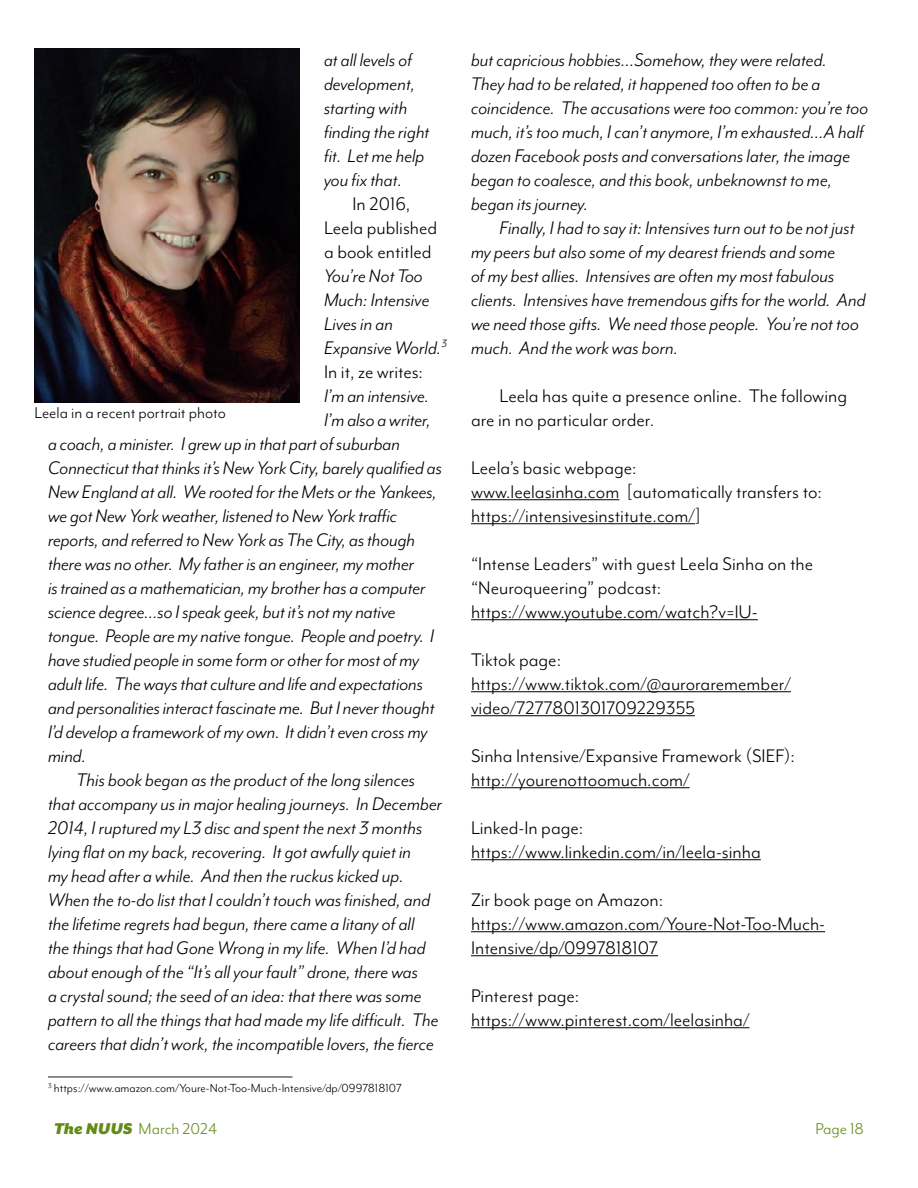
<style>
.page{position:relative;width:918px;height:1188px;background:#fff}
.page>*{position:absolute;margin:0;border:0;box-sizing:border-box;transform-origin:0 0}
.t1{font:italic 21px/24px "Mr Eaves Mod OT";color:#000}
.t2{font:21px/24px "Mr Eaves Mod OT";color:#000}
.t3{font:18px "Mr Eaves Mod OT";color:#000}
.t4{font:18px "Mr Eaves Mod OT";color:#638b18}
.t5{font:13.5px "Mr Eaves Mod OT";color:#000}
.s1{font-style:normal}
.s2{font-family:"Mr Eaves XL San OT";font-weight:900;font-style:italic}
</style>
<div class="page">
<hr style="left:471px;top:499px;width:148px;height:1px;background:#000">
<hr style="left:471px;top:523px;width:224px;height:1px;background:#000">
<hr style="left:471px;top:619px;width:287px;height:1px;background:#000">
<hr style="left:471px;top:691px;width:320px;height:1px;background:#000">
<hr style="left:471px;top:715px;width:224px;height:1px;background:#000">
<hr style="left:471px;top:787px;width:219px;height:1px;background:#000">
<hr style="left:471px;top:859px;width:290px;height:1px;background:#000">
<hr style="left:471px;top:931px;width:354px;height:1px;background:#000">
<hr style="left:471px;top:955px;width:187px;height:1px;background:#000">
<hr style="left:471px;top:1027px;width:278px;height:1px;background:#000">
<img style="left:34px;top:48px;width:266px;height:355px">
<hr style="left:48px;top:1076px;width:244px;height:2px;background:#000">
<p class="t1" style="left:324px;top:47px;width:107px">at all levels of development, starting with finding the right fit. Let me help you fix that.</p>
<p class="t2" style="left:324px;top:191px;width:115px;text-align:center">In 2016,<br>Leela published a book entitled</p>
<p class="t1" style="left:324px;top:263px;width:125px">You’re Not Too<br>Much: Intensive<br>Lives in an<br>Expansive World.<sup>3<br></sup><span class="s1">In it, ze writes:</span></p>
<p class="t1" style="left:324px;top:383px;width:107px">I’m an intensive.</p>
<p class="t1" style="left:324px;top:407px;width:109px">I’m also a writer,</p>
<p class="t1" style="left:48px;top:431px;width:353px">a coach, a minister. I grew up in that part of suburban</p>
<p class="t1" style="left:48px;top:455px;width:396px">Connecticut that thinks it’s New York City, barely qualified as</p>
<p class="t1" style="left:48px;top:479px;width:390px">New England at all. We rooted for the Mets or the Yankees,</p>
<p class="t1" style="left:48px;top:503px;width:351px">we got New York weather, listened to New York traffic</p>
<p class="t1" style="left:48px;top:527px;width:369px">reports, and referred to New York as The City, as though</p>
<p class="t1" style="left:48px;top:551px;width:368px">there was no other. My father is an engineer, my mother</p>
<p class="t1" style="left:48px;top:575px;width:379px">is trained as a mathematician, my brother has a computer</p>
<p class="t1" style="left:48px;top:599px;width:349px">science degree…so I speak geek, but it’s not my native</p>
<p class="t1" style="left:48px;top:623px;width:388px">tongue. People are my native tongue. People and poetry. I</p>
<p class="t1" style="left:48px;top:647px;width:373px">have studied people in some form or other for most of my</p>
<p class="t1" style="left:48px;top:671px;width:377px">adult life. The ways that culture and life and expectations</p>
<p class="t1" style="left:48px;top:695px;width:388px">and personalities interact fascinate me. But I never thought</p>
<p class="t1" style="left:48px;top:719px;width:381px">I’d develop a framework of my own. It didn’t even cross my</p>
<p class="t1" style="left:48px;top:743px;width:40px">mind.</p>
<p class="t1" style="left:76px;top:767px;width:340px">This book began as the product of the long silences</p>
<p class="t1" style="left:48px;top:791px;width:396px">that accompany us in major healing journeys. In December</p>
<p class="t1" style="left:48px;top:815px;width:376px">2014, I ruptured my L3 disc and spent the next 3 months</p>
<p class="t1" style="left:48px;top:839px;width:365px">lying flat on my back, recovering. It got awfully quiet in</p>
<p class="t1" style="left:48px;top:863px;width:357px">my head after a while. And then the ruckus kicked up.</p>
<p class="t1" style="left:48px;top:887px;width:384px">When the to-do list that I couldn’t touch was finished, and</p>
<p class="t1" style="left:48px;top:911px;width:368px">the lifetime regrets had begun, there came a litany of all</p>
<p class="t1" style="left:48px;top:935px;width:379px">the things that had Gone Wrong in my life. When I’d had</p>
<p class="t1" style="left:48px;top:959px;width:372px">about enough of the “It’s all your fault” drone, there was</p>
<p class="t1" style="left:48px;top:983px;width:375px">a crystal sound; the seed of an idea: that there was some</p>
<p class="t1" style="left:48px;top:1007px;width:392px">pattern to all the things that had made my life difficult. The</p>
<p class="t1" style="left:48px;top:1031px;width:387px">careers that didn’t work, the incompatible lovers, the fierce</p>
<p class="t3" style="left:34px;top:403px;width:193px">Leela in a recent portrait photo</p>
<p class="t5" style="left:48px;top:1081px;width:355px"><sup>3</sup> https://www.amazon.com/Youre-Not-Too-Much-Intensive/dp/0997818107</p>
<p class="t1" style="left:471px;top:47px;width:399px">but capricious hobbies…Somehow, they were related.<br>They had to be related, it happened too often to be a coincidence. The accusations were too common: you’re too much, it’s too much, I can’t anymore, I’m exhausted…A half dozen Facebook posts and conversations later, the image began to coalesce, and this book, unbeknownst to me, began its journey.</p>
<p class="t1" style="left:471px;top:215px;width:396px;text-indent:28px">Finally, I had to say it: Intensives turn out to be not just my peers but also some of my dearest friends and some<br>of my best allies. Intensives are often my most fabulous clients. Intensives have tremendous gifts for the world. And we need those gifts. We need those people. You’re not too much. And the work was born.</p>
<p class="t2" style="left:471px;top:383px;width:378px;text-indent:28px">Leela has quite a presence online. The following are in no particular order.</p>
<p class="t2" style="left:471px;top:455px;width:353px">Leela’s basic webpage:<br>www.leelasinha.com [automatically transfers to: https://intensivesinstitute.com/]</p>
<p class="t2" style="left:471px;top:551px;width:344px">“Intense Leaders” with guest Leela Sinha on the “Neuroqueering” podcast: https://www.youtube.com/watch?v=lU-</p>
<p class="t2" style="left:471px;top:647px;width:321px">Tiktok page: https://www.tiktok.com/@auroraremember/ video/7277801301709229355</p>
<p class="t2" style="left:471px;top:743px;width:326px">Sinha Intensive/Expansive Framework (SIEF): http://yourenottoomuch.com/</p>
<p class="t2" style="left:471px;top:815px;width:291px">Linked-In page: https://www.linkedin.com/in/leela-sinha</p>
<p class="t2" style="left:471px;top:887px;width:356px">Zir book page on Amazon: https://www.amazon.com/Youre-Not-Too-Much-<br>Intensive/dp/0997818107</p>
<p class="t2" style="left:471px;top:983px;width:280px">Pinterest page: https://www.pinterest.com/leelasinha/</p>
<p class="t4" style="left:54px;top:1119px;width:165px"><span class="s2">The NUUS</span> March 2024</p>
<p class="t4" style="left:815px;top:1119px;width:50px">Page 18</p>
</div>
